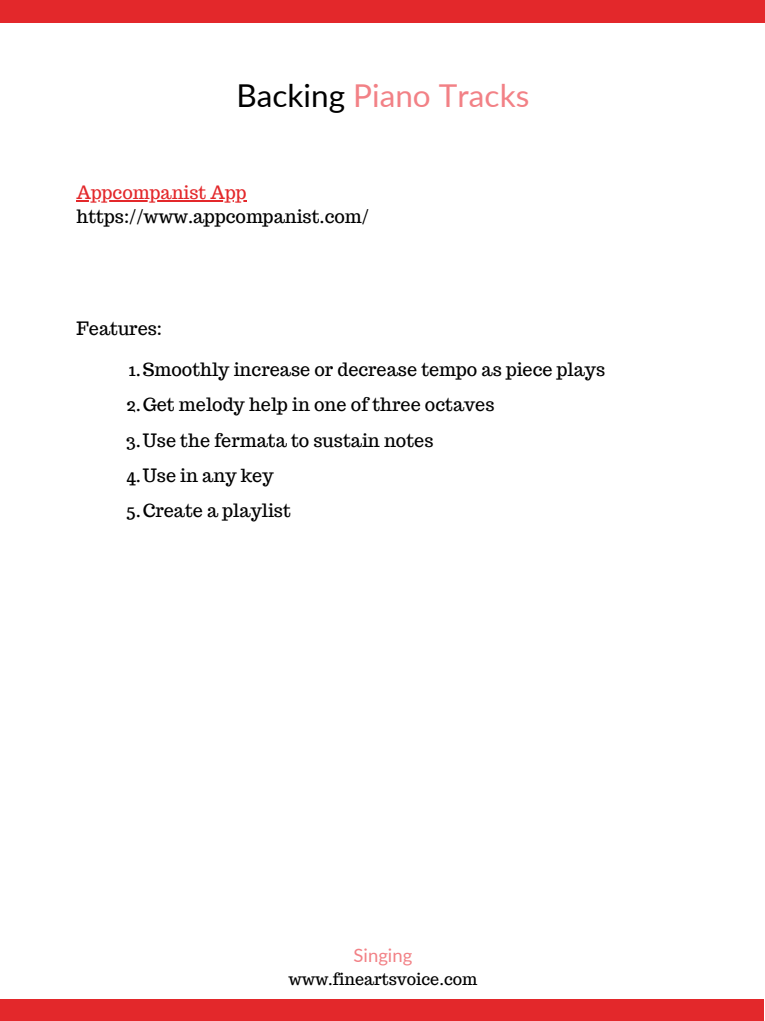
<style>
.page{position:relative;width:765px;height:1021px;background:#fff}
.page>*{position:absolute;margin:0;border:0;box-sizing:border-box;transform-origin:0 0}
.t1{font:31.5px "Lato";color:#f28186}
.t2{font:18.5px "Lato";color:#f28186}
.t3{font:18px/35.3px "Trocchi";color:#000}
.t4{font:18px "Trocchi";color:#e3282b}
.t5{font:16.2px "Trocchi";color:#000}
.s1{color:#000}
</style>
<div class="page">
<div style="left:0;top:0;width:765px;height:22px;background:#e3282b"></div>
<hr style="left:77px;top:200px;width:170px;height:2px;background:#e3282b">
<div style="left:0;top:999px;width:764px;height:22px;background:#e3282b"></div>
<h1 class="t1" style="left:236px;top:76px;width:294px"><span class="s1">Backing</span> Piano Tracks</h1>
<p class="t4" style="left:77px;top:180px;width:172px">Appcompanist App</p>
<p class="t3" style="left:77px;top:199px;width:294px">https://www.appcompanist.com/</p>
<p class="t3" style="left:77px;top:310px;width:87px">Features:</p>
<p class="t3" style="left:126px;top:352px;width:481px">1.Smoothly increase or decrease tempo as piece plays<br>2.Get melody help in one of three octaves<br>3.Use the fermata to sustain notes<br>4.Use in any key<br>5.Create a playlist</p>
<p class="t2" style="left:354px;top:943px;width:60px">Singing</p>
<p class="t5" style="left:288px;top:968px;width:191px">www.fineartsvoice.com</p>
</div>
